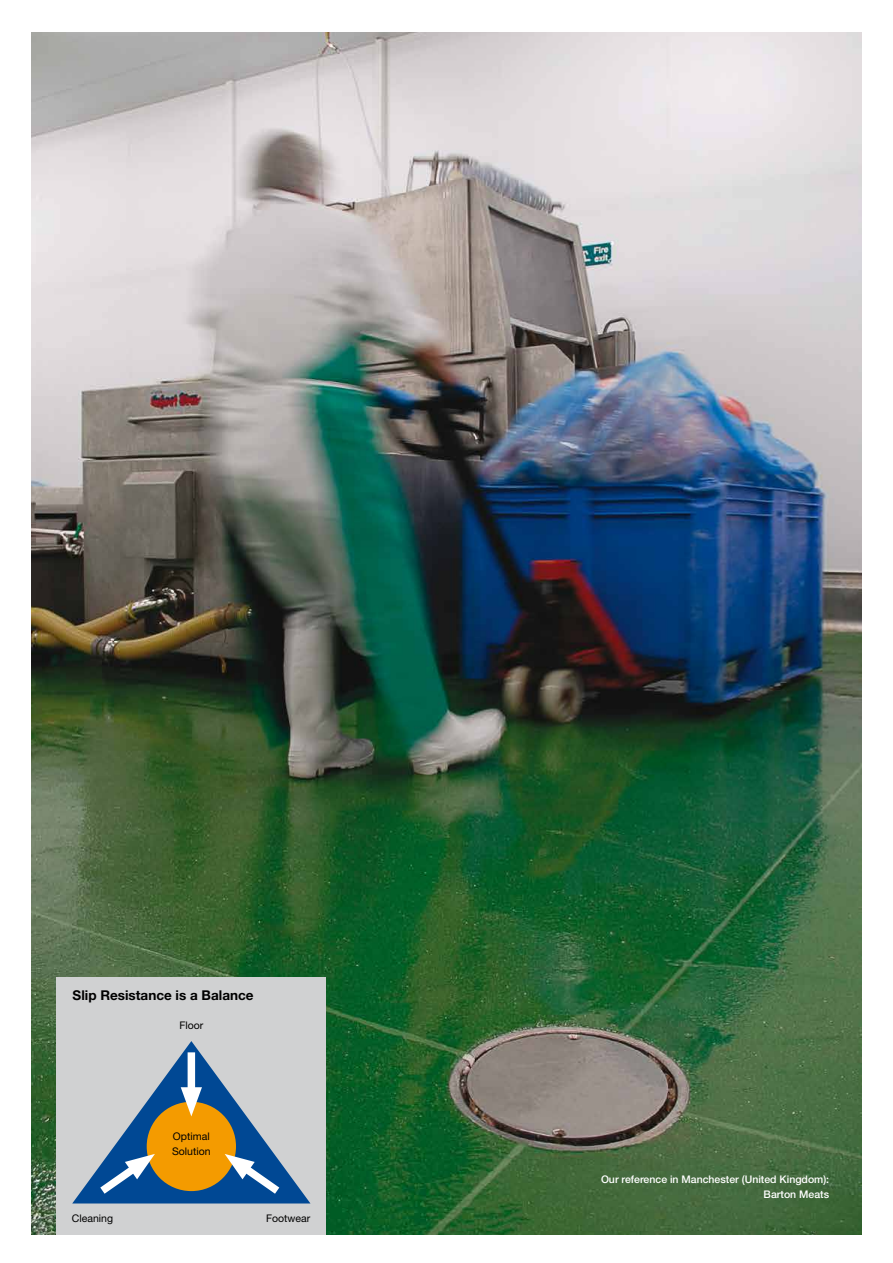
<style>
.page{position:relative;width:893px;height:1263px;background:#fff}
.page>*{position:absolute;margin:0;border:0;box-sizing:border-box;transform-origin:0 0}
.t1{font:700 13.5px "Helvetica Neue";color:#000}
.t2{font:500 10.5px/14.9px "Helvetica Neue";color:#fff;text-align:right}
.t3{font:10.5px/15px "Helvetica Neue";color:#000}
</style>
<div class="page">
<img style="left:32px;top:32px;width:829px;height:1202px">
<div style="left:57px;top:977px;width:269px;height:257px;background:#d0d1d2"></div>
<svg style="left:72px;top:1041px;width:238px;height:162px"></svg>
<p class="t1" style="left:73px;top:987px;width:182px">Slip Resistance is a Balance</p>
<p class="t3" style="left:179px;top:1018px;width:25px">Floor</p>
<p class="t3" style="left:172px;top:1128px;width:40px">Optimal<br>Solution</p>
<p class="t3" style="left:72px;top:1210px;width:43px">Cleaning</p>
<p class="t3" style="left:266px;top:1210px;width:46px">Footwear</p>
<p class="t2" style="left:601px;top:1172px;width:230px">Our reference in Manchester (United Kingdom):<br>Barton Meats</p>
</div>
